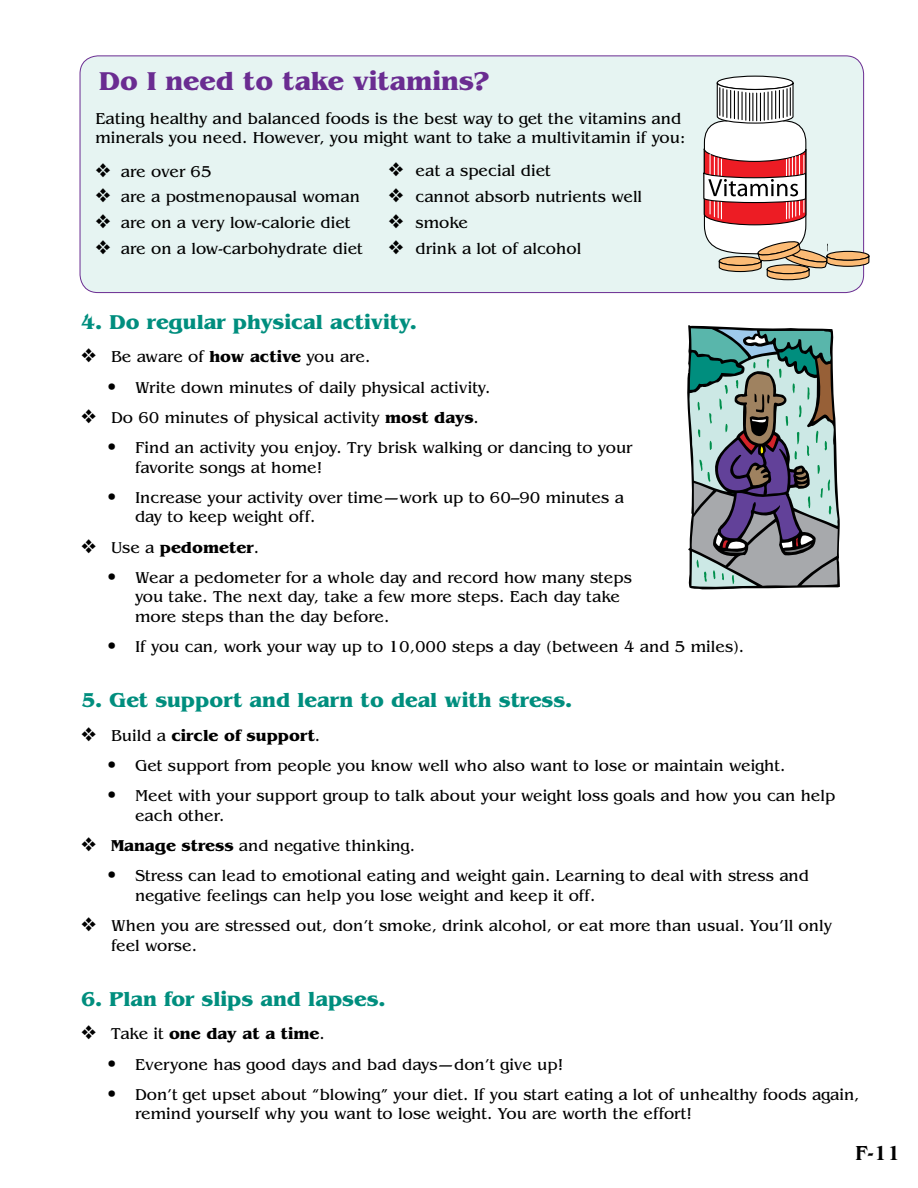
<style>
.page{position:relative;width:918px;height:1188px;background:#fff}
.page>*{position:absolute;margin:0;border:0;box-sizing:border-box;transform-origin:0 0}
.t1{font:700 27px "Benguiat";color:#6a2c91}
.t2{font:700 21px "Benguiat";color:#008e7e}
.t3{font:500 21px "Benguiat";color:#000}
.t4{font:16.5px/19.5px "Benguiat";color:#000}
.t5{font:700 16.5px "Benguiat";color:#000}
.s1{font-weight:700}
.s2{font-weight:700;font-size:19.5px}
.s3{font-weight:400}
</style>
<div class="page">
<div style="left:80px;top:56px;width:784px;height:237px;background:#e6f4f2;border-radius:18px"></div>
<div style="left:717px;top:76px;width:76px;height:14px;background:#fff;border-radius:50%"></div>
<div style="left:717px;top:76px;width:77px;height:14px;border:1px solid #000;border-radius:50%"></div>
<svg style="left:703px;top:82px;width:166px;height:198px"></svg>
<svg style="left:687px;top:325px;width:153px;height:264px;background:#819095"></svg>
<h1 class="t1" style="left:99px;top:66px;width:392px">Do I need to take vitamins?</h1>
<p class="t4" style="left:95px;top:109px;width:591px">Eating healthy and balanced foods is the best way to get the vitamins and minerals you need. However, you might want to take a multivitamin if you:</p>
<p class="t4" style="left:95px;top:162px;width:118px">❖ are over 65</p>
<p class="t4" style="left:95px;top:187px;width:266px">❖ are a postmenopausal woman</p>
<p class="t4" style="left:95px;top:213px;width:257px">❖ are on a very low-calorie diet</p>
<p class="t4" style="left:95px;top:239px;width:269px">❖ are on a low-carbohydrate diet</p>
<p class="t4" style="left:388px;top:162px;width:164px">❖ eat a special diet</p>
<p class="t4" style="left:388px;top:187px;width:255px">❖ cannot absorb nutrients well</p>
<p class="t4" style="left:388px;top:213px;width:81px">❖ smoke</p>
<p class="t4" style="left:388px;top:239px;width:194px">❖ drink a lot of alcohol</p>
<p class="t2" style="left:81px;top:310px;width:337px">4. Do regular physical activity.</p>
<p class="t4" style="left:81px;top:347px;width:291px">❖ Be aware of <span class="s1">how active</span> you are.</p>
<p class="t4" style="left:108px;top:378px;width:384px"><span class="s2">•</span> Write down minutes of daily physical activity.</p>
<p class="t4" style="left:81px;top:408px;width:399px">❖ Do 60 minutes of physical activity <span class="s1">most days</span>.</p>
<p class="t4" style="left:135px;top:438px;width:499px;text-indent:-27px"><span class="s2">•</span> Find an activity you enjoy. Try brisk walking or dancing to your favorite songs at home!</p>
<p class="t4" style="left:135px;top:488px;width:490px;text-indent:-27px"><span class="s2">•</span> Increase your activity over time—work up to 60–90 minutes a day to keep weight off.</p>
<p class="t5" style="left:81px;top:538px;width:180px">❖ <span class="s3">Use a</span> pedometer<span class="s3">.</span></p>
<p class="t4" style="left:135px;top:568px;width:498px;text-indent:-27px"><span class="s2">•</span> Wear a pedometer for a whole day and record how many steps you take. The next day, take a few more steps. Each day take more steps than the day before.</p>
<p class="t4" style="left:108px;top:637px;width:638px"><span class="s2">•</span> If you can, work your way up to 10,000 steps a day (between 4 and 5 miles).</p>
<p class="t2" style="left:81px;top:688px;width:493px">5. Get support and learn to deal with stress.</p>
<p class="t5" style="left:81px;top:726px;width:241px">❖ <span class="s3">Build a</span> circle of support<span class="s3">.</span></p>
<p class="t4" style="left:108px;top:756px;width:679px"><span class="s2">•</span> Get support from people you know well who also want to lose or maintain weight.</p>
<p class="t4" style="left:135px;top:786px;width:702px;text-indent:-27px"><span class="s2">•</span> Meet with your support group to talk about your weight loss goals and how you can help each other.</p>
<p class="t4" style="left:81px;top:836px;width:336px">❖ <span class="s1">Manage stress</span> and negative thinking.</p>
<p class="t4" style="left:135px;top:866px;width:676px;text-indent:-27px"><span class="s2">•</span> Stress can lead to emotional eating and weight gain. Learning to deal with stress and negative feelings can help you lose weight and keep it off.</p>
<p class="t4" style="left:111px;top:916px;width:722px;text-indent:-30px">❖ When you are stressed out, don’t smoke, drink alcohol, or eat more than usual. You’ll only feel worse.</p>
<p class="t2" style="left:81px;top:987px;width:306px">6. Plan for slips and lapses.</p>
<p class="t5" style="left:81px;top:1024px;width:245px">❖ <span class="s3">Take it</span> one day at a time<span class="s3">.</span></p>
<p class="t4" style="left:108px;top:1055px;width:457px"><span class="s2">•</span> Everyone has good days and bad days—don’t give up!</p>
<p class="t4" style="left:135px;top:1085px;width:726px;text-indent:-27px"><span class="s2">•</span> Don’t get upset about “blowing” your diet. If you start eating a lot of unhealthy foods again, remind yourself why you want to lose weight. You are worth the effort!</p>
<p class="t3" style="left:855px;top:1141px;width:47px">F-11</p>
</div>
